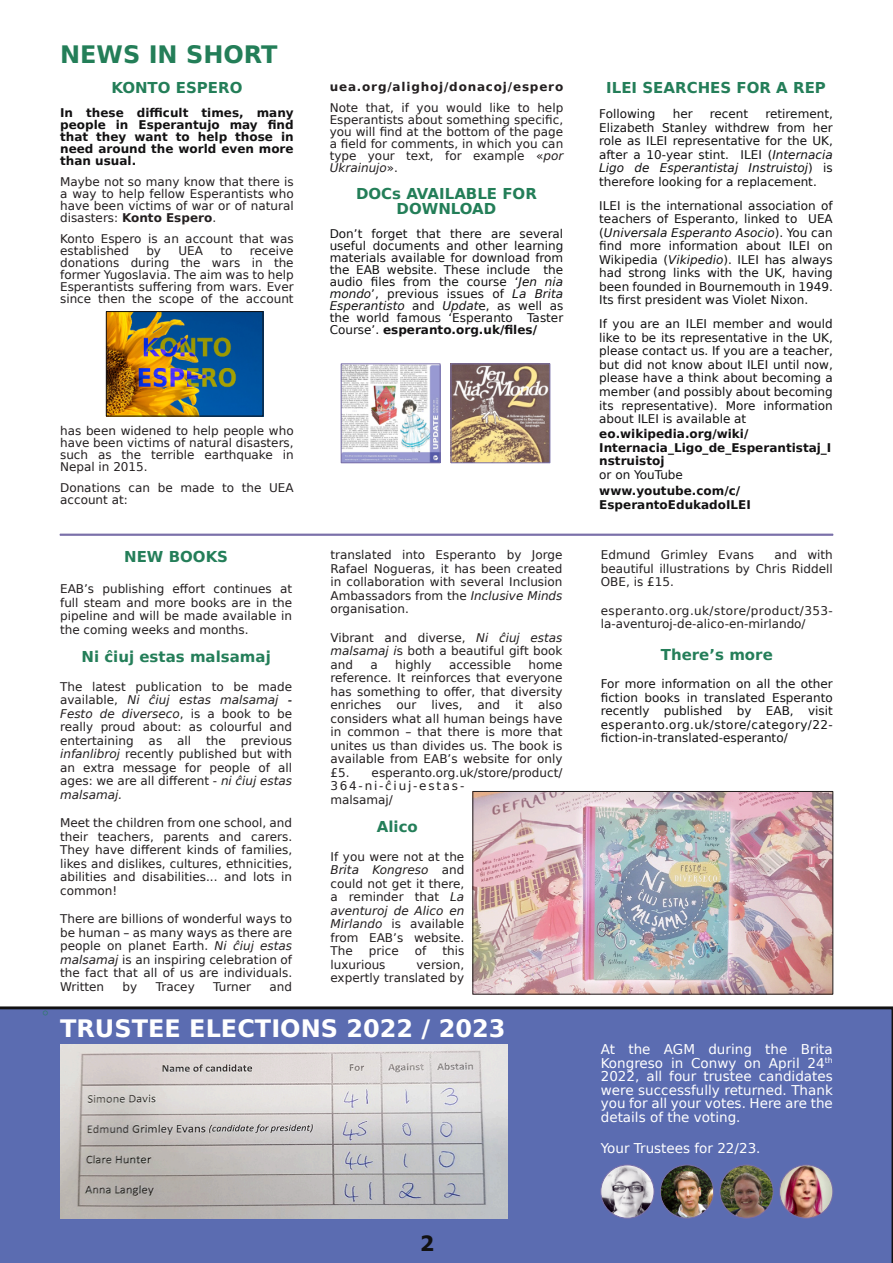
<style>
.page{position:relative;width:893px;height:1263px;background:#fff}
.page>*{position:absolute;margin:0;border:0;box-sizing:border-box;transform-origin:0 0}
.t1{font:700 24px "DejaVu Sans";color:#fff}
.t2{font:700 24px "DejaVu Sans";color:#237e58}
.t3{font:700 21px "Tahoma";color:#121112}
.t4{font:700 15px "DejaVu Sans";color:#247e59}
.t5{font:700 15px/15px "DejaVu Sans";color:#237e58;text-align:center}
.t6{font:13.5px/13.5px "DejaVu Sans";color:#fff;text-align:justify}
.t7{font:700 13.5px "DejaVu Sans";color:#247e59}
.t8{font:12px/13.5px "DejaVu Sans";color:#231f20;text-align:justify}
.t9{font:12px/13.5px "DejaVu Sans";color:#121112;text-align:justify}
.t10{font:700 12px/12px "DejaVu Sans";color:#121112}
.t11{font:700 12px "DejaVu Sans";letter-spacing:.065em;color:#231f20}
.s1{font-weight:700}
.s2{font-style:italic}
</style>
<div class="page">
<div style="left:0;top:1006px;width:893px;height:257px;background:#5b6cb1"></div>
<div style="left:397px;top:1230px;width:59px;height:33px;background:#5b6cb1"></div>
<img style="left:474px;top:793px;width:357px;height:199px">
<div style="left:472px;top:791px;width:361px;height:203px;border:1px solid #231f20"></div>
<img style="left:60px;top:1044px;width:448px;height:174px">
<img style="left:601px;top:1165px;width:53px;height:53px;border-radius:50%">
<div style="left:600px;top:1164px;width:54px;height:54px;border:1px solid #786ea8;border-radius:50%"></div>
<img style="left:660px;top:1165px;width:54px;height:53px;border-radius:50%">
<div style="left:660px;top:1164px;width:54px;height:54px;border:1px solid #786ea8;border-radius:50%"></div>
<img style="left:720px;top:1165px;width:53px;height:53px;border-radius:50%">
<div style="left:720px;top:1164px;width:53px;height:54px;border:1px solid #786ea8;border-radius:50%"></div>
<img style="left:780px;top:1165px;width:53px;height:53px;border-radius:50%">
<div style="left:779px;top:1164px;width:54px;height:54px;border:1px solid #786ea8;border-radius:50%"></div>
<img style="left:108px;top:313px;width:153px;height:101px">
<div style="left:106px;top:311px;width:157px;height:105px;border:1px solid #121112"></div>
<img style="left:343px;top:365px;width:95px;height:96px">
<div style="left:341px;top:363px;width:99px;height:100px;border:1px solid #786ea8"></div>
<img style="left:453px;top:365px;width:95px;height:96px">
<div style="left:451px;top:363px;width:99px;height:100px;border:1px solid #786ea8"></div>
<div style="left:60px;top:534px;width:773px;height:2px;background:#786ea8;border:1px solid #786ea8"></div>
<h1 class="t2" style="left:60px;top:45px;width:219px">NEWS IN SHORT</h1>
<p class="t5" style="left:111px;top:82px;width:133px">KONTO ESPERO</p>
<p class="t10" style="left:60px;top:108px;width:235px;text-align:justify">In these difficult times, many people in Esperantujo may find that they want to help those in need around the world even more than usual.</p>
<p class="t8" style="left:60px;top:177px;width:235px;line-height:12px">Maybe not so many know that there is a way to help fellow Esperantists who have been victims of war or of natural disasters: <span class="s1">Konto Espero</span>.</p>
<p class="t8" style="left:60px;top:234px;width:235px;line-height:12px">Konto Espero is an account that was established</p>
<p class="t8" style="left:60px;top:246px;width:235px;line-height:12px;text-indent:190px">receive donations during the wars in the former Yugoslavia. The aim was to help Esperantists suffering from wars. Ever since then the scope of the account</p>
<p class="t8" style="left:146px;top:245px;width:16px">by</p>
<p class="t8" style="left:178px;top:245px;width:26px">UEA</p>
<p class="t8" style="left:220px;top:245px;width:14px">to</p>
<p class="t11" style="left:330px;top:82px;width:235px">uea.org/alighoj/donacoj/espero</p>
<p class="t8" style="left:330px;top:103px;width:235px;line-height:12px">Note that, if you would like to help Esperantists about something specific, you will find at the bottom of the page a field for comments, in which you can type your text, for example «<span class="s2">por Ukrainujo</span>».</p>
<p class="t5" style="left:356px;top:187px;width:182px">DOCs AVAILABLE FOR<br>DOWNLOAD</p>
<p class="t9" style="left:330px;top:229px;width:235px;line-height:12px">Don’t forget that there are several useful documents and other learning materials available for download from the EAB website. These include the audio files from the course ‘<span class="s2">Jen nia mondo</span>’, previous issues of <span class="s2">La Brita Esperantisto</span> and <span class="s2">Updat</span>e, as well as the world famous ‘Esperanto Taster Course’. <span class="s1">esperanto.org.uk/files/</span></p>
<p class="t8" style="left:60px;top:426px;width:235px;line-height:12px">has been widened to help people who have been victims of natural disasters, such as the terrible earthquake in Nepal in 2015.</p>
<p class="t8" style="left:60px;top:483px;width:235px;line-height:12px">Donations can be made to the UEA account at:</p>
<p class="t7" style="left:41px;top:1008px;width:10px">◦</p>
<p class="t4" style="left:124px;top:550px;width:105px">NEW BOOKS</p>
<p class="t8" style="left:60px;top:583px;width:234px">EAB’s publishing effort continues at full steam and more books are in the pipeline and will be made available in the coming weeks and months.</p>
<p class="t4" style="left:81px;top:651px;width:191px">Ni ĉiuj estas malsamaj</p>
<p class="t8" style="left:60px;top:681px;width:234px">The latest publication to be made available, <span class="s2">Ni ĉiuj estas malsamaj - Festo de diverseco</span>, is a book to be really proud about: as colourful and entertaining as all the previous <span class="s2">infanlibroj</span> recently published but with an extra message for people of all ages: we are all different - <span class="s2">ni ĉiuj estas malsamaj.</span></p>
<p class="t8" style="left:60px;top:817px;width:234px">Meet the children from one school, and their teachers, parents and carers.<br>They have different kinds of families, likes and dislikes, cultures, ethnicities, abilities and disabilities... and lots in common!</p>
<p class="t8" style="left:60px;top:913px;width:234px">There are billions of wonderful ways to be human – as many ways as there are people on planet Earth. <span class="s2">Ni ĉiuj estas malsamaj</span> is an inspiring celebration of the fact that all of us are individuals.<br>Written</p>
<p class="t8" style="left:123px;top:981px;width:16px">by</p>
<p class="t8" style="left:156px;top:981px;width:40px">Tracey</p>
<p class="t8" style="left:213px;top:981px;width:39px">Turner</p>
<p class="t8" style="left:270px;top:981px;width:24px">and</p>
<p class="t8" style="left:330px;top:549px;width:234px">translated into Esperanto by Jorge Rafael Nogueras, it has been created in collaboration with several Inclusion Ambassadors from the <span class="s2">Inclusive Minds </span>organisation.</p>
<p class="t8" style="left:330px;top:632px;width:234px">Vibrant and diverse, <span class="s2">Ni ĉiuj estas malsamaj i</span>s both a beautiful gift book and</p>
<p class="t8" style="left:330px;top:659px;width:234px;text-indent:198px">home reference. It reinforces that everyone has something to offer, that diversity enriches our lives, and it also considers what all human beings have in common – that there is more that unites us than divides us. The book is available from EAB’s website for only £5.</p>
<p class="t8" style="left:370px;top:659px;width:9px">a</p>
<p class="t8" style="left:395px;top:659px;width:38px">highly</p>
<p class="t8" style="left:449px;top:659px;width:64px">accessible</p>
<p class="t8" style="left:330px;top:767px;width:234px;text-align:left;text-indent:41px">esperanto.org.uk/store/product/<br>364-ni-ĉiuj-estas-<br>malsamaj/</p>
<p class="t4" style="left:377px;top:821px;width:43px">Alico</p>
<p class="t8" style="left:330px;top:851px;width:135px">If you were not at the <span class="s2">Brita Kongreso</span> and could not get it there, a reminder that <span class="s2">La aventuroj de Alico en Mirlando</span> is available from EAB’s website.<br>The</p>
<p class="t8" style="left:369px;top:945px;width:31px">price</p>
<p class="t8" style="left:415px;top:945px;width:13px">of</p>
<p class="t8" style="left:442px;top:945px;width:23px">this</p>
<p class="t8" style="left:330px;top:959px;width:57px">luxurious</p>
<p class="t8" style="left:330px;top:959px;width:135px;text-align:right">version,<br>expertly translated by</p>
<h1 class="t1" style="left:60px;top:1018px;width:447px">TRUSTEE ELECTIONS 2022 / 2023</h1>
<h2 class="t3" style="left:420px;top:1235px;width:15px">2</h2>
<p class="t4" style="left:606px;top:82px;width:221px">ILEI SEARCHES FOR A REP</p>
<p class="t9" style="left:599px;top:109px;width:58px">Following</p>
<p class="t9" style="left:673px;top:109px;width:21px">her</p>
<p class="t9" style="left:710px;top:109px;width:40px">recent</p>
<p class="t9" style="left:599px;top:109px;width:235px;text-indent:166px">retirement, Elizabeth Stanley withdrew from her role as ILEI representative for the UK, after a 10-year stint. ILEI (<span class="s2">Internacia Ligo de Esperantistaj Instruistoj</span>) is therefore looking for a replacement.</p>
<p class="t9" style="left:599px;top:200px;width:235px">ILEI is the international association of teachers of Esperanto, linked to UEA (<span class="s2">Universala Esperanto Asocio</span>). You can find more information about ILEI on Wikipedia (<span class="s2">Vikipedio</span>). ILEI has always had strong links with the UK, having been founded in Bournemouth in 1949.<br>Its first president was Violet Nixon.</p>
<p class="t9" style="left:599px;top:319px;width:235px">If you are an ILEI member and would like to be its representative in the UK, please contact us. If you are a teacher, but did not know about ILEI until now, please have a think about becoming a member (and possibly about becoming its representative). More information about ILEI is available at</p>
<p class="t10" style="left:599px;top:428px;width:234px;line-height:13.5px">eo.wikipedia.org/wiki/<br>Internacia_Ligo_de_Esperantistaj_I nstruistoj</p>
<p class="t9" style="left:599px;top:469px;width:85px">or on YouTube</p>
<p class="t10" style="left:599px;top:485px;width:153px;line-height:13.5px">www.youtube.com/c/<br>EsperantoEdukadoILEI</p>
<p class="t8" style="left:601px;top:549px;width:234px;text-indent:174px">and with beautiful illustrations by Chris Riddell OBE, is £15.</p>
<p class="t8" style="left:601px;top:605px;width:234px">esperanto.org.uk/store/product/353- la-aventuroj-de-alico-en-mirlando/</p>
<p class="t4" style="left:661px;top:648px;width:114px">There’s more</p>
<p class="t9" style="left:601px;top:678px;width:234px">For more information on all the other fiction books in translated Esperanto recently published by EAB, visit esperanto.org.uk/store/category/22- fiction-in-translated-esperanto/</p>
<p class="t8" style="left:601px;top:549px;width:155px">Edmund Grimley Evans</p>
<p class="t6" style="left:601px;top:1044px;width:234px">At the AGM during the Brita Kongreso in Conwy on April 24<sup>th </sup>2022, all four trustee candidates were successfully returned. Thank you for all your votes. Here are the details of the voting.</p>
<p class="t6" style="left:601px;top:1143px;width:161px">Your Trustees for 22/23.</p>
</div>
